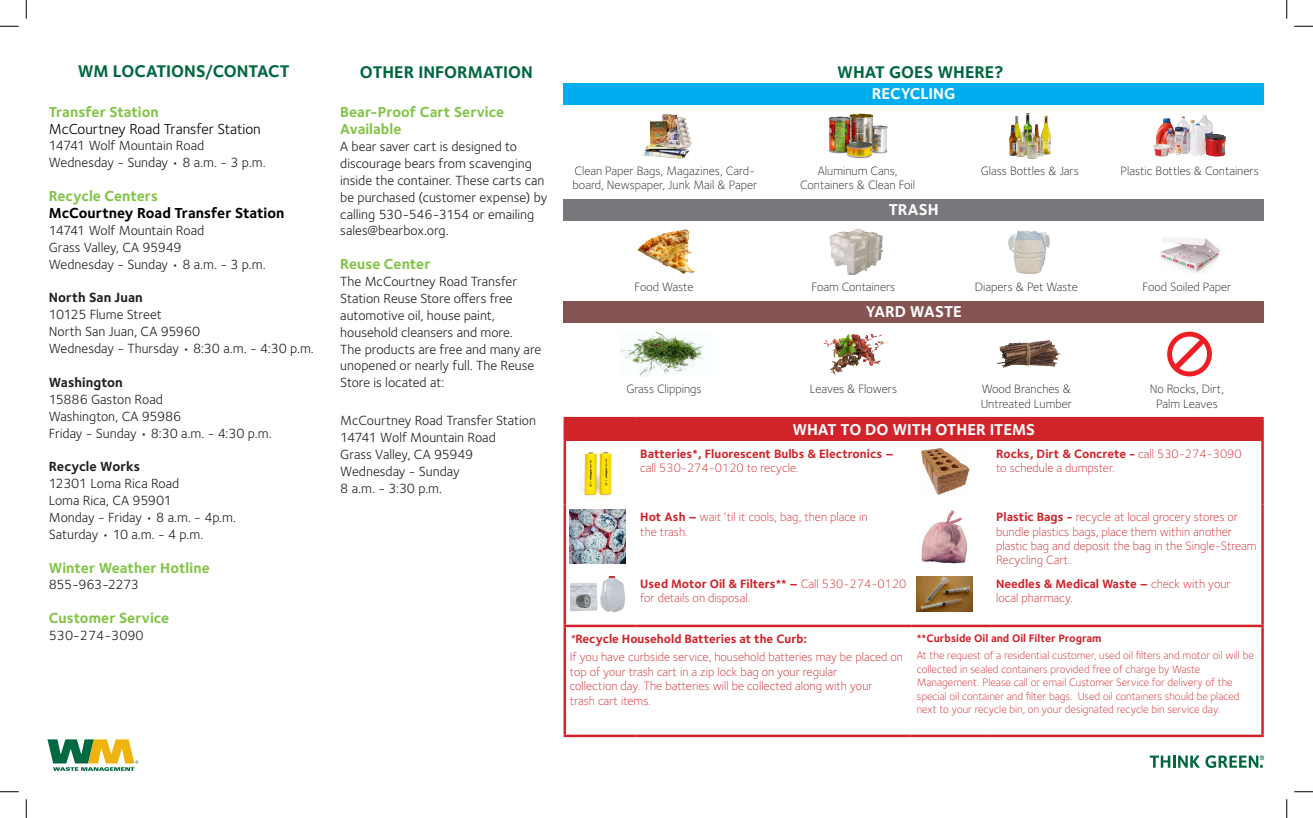
<style>
.page{position:relative;width:1313px;height:818px;background:#fff}
.page>*{position:absolute;margin:0;border:0;box-sizing:border-box;transform-origin:0 0}
.t1{font:700 17.5px "Foundry Sterling";color:#00673e}
.Table_Header{font:700 16.25px "Foundry Sterling";color:#fff}
.Subheader{font:700 15px/16.9px "Foundry Sterling";letter-spacing:-.005em;color:#83c447}
.Subheader-2{font:15px/16.9px "Foundry Sterling";letter-spacing:-.005em;color:#000}
.Subheader-3{font:700 15px/16.9px "Foundry Sterling";letter-spacing:-.01em;color:#000}
.Subheader-4{font:13.75px/16.9px "Foundry Sterling";color:#231f20}
.Subheader-5{font:13.75px "Foundry Sterling";letter-spacing:-.03em;color:#231f20}
.Table_Text{font:300 12.5px/14.4px "Foundry Sterling";color:#d1232a}
.Table_Text-2{font:300 12.5px/14.4px "Foundry Sterling";color:#231f20}
.Table_Text-3{font:700 12.5px/14.4px "Foundry Sterling";color:#d1232a}
.Table_Text-4{font:300 11.25px/13.5px "Foundry Sterling";color:#d1232a}
.Table_Text-5{font:700 11.25px "Foundry Sterling";color:#d1232a}
.s1{font-weight:700;color:#83c447}
.s2{color:#83c447}
.s3{font-weight:700}
.s4{font-weight:300}
.s5{font-weight:400;font-style:italic}
</style>
<div class="page">
<svg style="left:48px;top:739px;width:90px;height:31px"></svg>
<svg style="left:1149px;top:755px;width:115px;height:13px"></svg>
<div style="left:563px;top:83px;width:700px;height:21px;background:#00aeef"></div>
<img style="left:642px;top:114px;width:50px;height:44px">
<img style="left:828px;top:113px;width:59px;height:45px">
<img style="left:1009px;top:113px;width:41px;height:45px">
<img style="left:1153px;top:115px;width:72px;height:41px">
<div style="left:563px;top:199px;width:700px;height:22px;background:#76787b"></div>
<img style="left:637px;top:230px;width:59px;height:44px">
<img style="left:829px;top:230px;width:54px;height:44px">
<img style="left:1008px;top:230px;width:42px;height:44px">
<img style="left:1160px;top:237px;width:60px;height:36px">
<div style="left:563px;top:301px;width:700px;height:21px;background:#855352"></div>
<img style="left:620px;top:331px;width:85px;height:45px">
<img style="left:824px;top:333px;width:63px;height:42px">
<img style="left:997px;top:340px;width:63px;height:28px">
<svg style="left:1167px;top:331px;width:44px;height:45px"></svg>
<div style="left:565px;top:418px;width:697px;height:22px;background:#d1232a"></div>
<hr style="left:563px;top:417px;width:72px;height:2px;background:#d1232a">
<hr style="left:563px;top:419px;width:3px;height:21px;background:#d1232a">
<hr style="left:635px;top:417px;width:276px;height:2px;background:#d1232a">
<hr style="left:911px;top:417px;width:80px;height:2px;background:#d1232a">
<hr style="left:991px;top:417px;width:272px;height:2px;background:#d1232a">
<hr style="left:1261px;top:419px;width:2px;height:21px;background:#d1232a">
<hr style="left:563px;top:440px;width:3px;height:64px;background:#d1232a">
<hr style="left:1261px;top:440px;width:2px;height:64px;background:#d1232a">
<hr style="left:563px;top:504px;width:3px;height:67px;background:#d1232a">
<hr style="left:1261px;top:504px;width:2px;height:67px;background:#d1232a">
<hr style="left:563px;top:571px;width:3px;height:53px;background:#d1232a">
<hr style="left:1261px;top:571px;width:2px;height:53px;background:#d1232a">
<hr style="left:563px;top:624px;width:72px;height:3px;background:#d1232a">
<hr style="left:563px;top:627px;width:3px;height:107px;background:#d1232a">
<hr style="left:635px;top:624px;width:276px;height:3px;background:#d1232a">
<hr style="left:911px;top:624px;width:80px;height:3px;background:#d1232a">
<hr style="left:991px;top:624px;width:272px;height:3px;background:#d1232a">
<hr style="left:1261px;top:627px;width:2px;height:107px;background:#d1232a">
<hr style="left:563px;top:734px;width:72px;height:3px;background:#d1232a">
<hr style="left:635px;top:734px;width:276px;height:3px;background:#d1232a">
<hr style="left:911px;top:734px;width:80px;height:3px;background:#d1232a">
<hr style="left:991px;top:734px;width:272px;height:3px;background:#d1232a">
<img style="left:580px;top:452px;width:32px;height:45px">
<img style="left:921px;top:448px;width:48px;height:47px">
<img style="left:570px;top:509px;width:55px;height:54px">
<img style="left:921px;top:510px;width:46px;height:53px">
<img style="left:600px;top:576px;width:25px;height:36px">
<img style="left:570px;top:583px;width:27px;height:28px">
<img style="left:916px;top:576px;width:56px;height:35px">
<svg style="left:0;top:25px;width:19px;height:2px"></svg>
<svg style="left:1294px;top:25px;width:18px;height:2px"></svg>
<svg style="left:0;top:791px;width:19px;height:1px"></svg>
<svg style="left:1294px;top:791px;width:18px;height:1px"></svg>
<svg style="left:25px;top:0;width:2px;height:19px"></svg>
<svg style="left:25px;top:799px;width:2px;height:19px"></svg>
<svg style="left:1286px;top:0;width:1px;height:19px"></svg>
<svg style="left:1286px;top:799px;width:1px;height:19px"></svg>
<p class="t1" style="left:78px;top:61px;width:213px">WM LOCATIONS/CONTACT</p>
<p class="Subheader-2" style="left:49px;top:103px;width:213px"><span class="s1">Transfer Station<br></span>McCourtney Road Transfer Station</p>
<p class="Subheader-4" style="left:49px;top:137px;width:218px">14741 Wolf Mountain Road<br>Wednesday - Sunday • 8 a.m. - 3 p.m.</p>
<p class="Subheader-3" style="left:49px;top:188px;width:237px"><span class="s2">Recycle Centers<br></span>McCourtney Road Transfer Station</p>
<p class="Subheader-4" style="left:49px;top:222px;width:218px">14741 Wolf Mountain Road<br>Grass Valley, CA 95949<br>Wednesday - Sunday • 8 a.m. - 3 p.m.</p>
<p class="Subheader-4" style="left:49px;top:289px;width:267px"><span class="s3">North San Juan<br></span>10125 Flume Street<br>North San Juan, CA 95960<br>Wednesday - Thursday • 8:30 a.m. - 4:30 p.m.</p>
<p class="Subheader-4" style="left:49px;top:374px;width:224px"><span class="s3">Washington<br></span>15886 Gaston Road<br>Washington, CA 95986<br>Friday - Sunday • 8:30 a.m. - 4:30 p.m.</p>
<p class="Subheader-4" style="left:49px;top:458px;width:189px"><span class="s3">Recycle Works<br></span>12301 Loma Rica Road<br>Loma Rica, CA 95901<br>Monday - Friday • 8 a.m. - 4p.m.<br>Saturday • 10 a.m. - 4 p.m.</p>
<p class="Subheader" style="left:49px;top:559px;width:163px">Winter Weather Hotline</p>
<p class="Subheader-5" style="left:49px;top:577px;width:92px">855-963-2273</p>
<p class="Subheader" style="left:49px;top:610px;width:122px">Customer Service</p>
<p class="Subheader-4" style="left:49px;top:627px;width:97px">530-274-3090</p>
<p class="t1" style="left:360px;top:61px;width:174px">OTHER INFORMATION</p>
<p class="Subheader" style="left:340px;top:104px;width:165px">Bear-Proof Cart Service<br>Available</p>
<p class="Subheader-4" style="left:340px;top:138px;width:208px">A bear saver cart is designed to discourage bears from scavenging inside the container. These carts can be purchased (customer expense) by calling 530-546-3154 or emailing sales@bearbox.org.</p>
<p class="Subheader" style="left:340px;top:256px;width:92px">Reuse Center</p>
<p class="Subheader-4" style="left:340px;top:273px;width:178px">The McCourtney Road Transfer<br>Station Reuse Store offers free automotive oil, house paint, household cleansers and more.</p>
<p class="Subheader-4" style="left:340px;top:340px;width:203px">The products are free and many are unopened or nearly full. The Reuse<br>Store is located at:</p>
<p class="Subheader-4" style="left:340px;top:412px;width:197px">McCourtney Road Transfer Station</p>
<p class="Subheader-4" style="left:340px;top:429px;width:157px">14741 Wolf Mountain Road</p>
<p class="Subheader-4" style="left:340px;top:446px;width:134px">Grass Valley, CA 95949</p>
<p class="Subheader-4" style="left:340px;top:463px;width:121px">Wednesday - Sunday<br>8 a.m. - 3:30 p.m.</p>
<p class="t1" style="left:837px;top:62px;width:168px">WHAT GOES WHERE?</p>
<p class="Table_Header" style="left:871px;top:83px;width:85px">RECYCLING</p>
<p class="Table_Text-2" style="left:572px;top:164px;width:186px">Clean Paper Bags, Magazines, Card&shy;board, Newspaper, Junk Mail &amp; Paper</p>
<p class="Table_Text-2" style="left:800px;top:164px;width:116px;text-align:center">Aluminum Cans,<br>Containers &amp; Clean Foil</p>
<p class="Table_Text-2" style="left:980px;top:164px;width:99px">Glass Bottles &amp; Jars</p>
<p class="Table_Text-2" style="left:1120px;top:164px;width:140px">Plastic Bottles &amp; Containers</p>
<p class="Table_Header" style="left:888px;top:200px;width:51px">TRASH</p>
<p class="Table_Text-2" style="left:634px;top:280px;width:60px">Food Waste</p>
<p class="Table_Text-2" style="left:811px;top:280px;width:85px">Foam Containers</p>
<p class="Table_Text-2" style="left:974px;top:280px;width:104px">Diapers &amp; Pet Waste</p>
<p class="Table_Text-2" style="left:1142px;top:280px;width:90px">Food Soiled Paper</p>
<p class="Table_Header" style="left:865px;top:302px;width:97px">YARD WASTE</p>
<p class="Table_Text-2" style="left:626px;top:382px;width:77px">Grass Clippings</p>
<p class="Table_Text-2" style="left:809px;top:382px;width:89px">Leaves &amp; Flowers</p>
<p class="Table_Text-2" style="left:980px;top:382px;width:93px">Wood Branches &amp;<br>Untreated Lumber</p>
<p class="Table_Text-2" style="left:1149px;top:382px;width:76px;text-align:center">No Rocks, Dirt,<br>Palm Leaves</p>
<p class="Table_Header" style="left:792px;top:420px;width:244px">WHAT TO DO WITH OTHER ITEMS</p>
<p class="Table_Text-3" style="left:640px;top:447px;width:255px">Batteries*, Fluorescent Bulbs &amp; Electronics – <span class="s4">call 530-274-0120 to recycle.</span></p>
<p class="Table_Text" style="left:996px;top:446px;width:247px"><span class="s3">Rocks, Dirt &amp; Concrete -</span> call 530-274-3090 to schedule a dumpster.</p>
<p class="Table_Text" style="left:640px;top:510px;width:229px"><span class="s3">Hot Ash –</span> wait ‘til it cools, bag, then place in the trash.</p>
<p class="Table_Text" style="left:996px;top:510px;width:262px"><span class="s3">Plastic Bags -</span> recycle at local grocery stores or bundle plastics bags, place them within another plastic bag and deposit the bag in the Single-Stream Recycling Cart.</p>
<p class="Table_Text" style="left:640px;top:576px;width:268px"><span class="s3">Used Motor Oil &amp; Filters** –</span> Call 530-274-0120 for details on disposal.</p>
<p class="Table_Text" style="left:996px;top:576px;width:236px"><span class="s3">Needles &amp; Medical Waste –</span> check with your local pharmacy.</p>
<p class="Table_Text-3" style="left:570px;top:632px;width:239px"><span class="s5">*</span>Recycle Household Batteries at the Curb:</p>
<p class="Table_Text" style="left:570px;top:650px;width:335px">If you have curbside service, household batteries may be placed on top of your trash cart in a zip lock bag on your regular<br>collection day. The batteries will be collected along with your<br>trash cart items.</p>
<p class="Table_Text-5" style="left:916px;top:631px;width:186px">**Curbside Oil and Oil Filter Program</p>
<p class="Table_Text-4" style="left:916px;top:648px;width:338px">At the request of a residential customer, used oil filters and motor oil will be collected in sealed containers provided free of charge by Waste Management. Please call or email Customer Service for delivery of the special oil container and filter bags. Used oil containers should be placed next to your recycle bin, on your designated recycle bin service day.</p>
</div>
